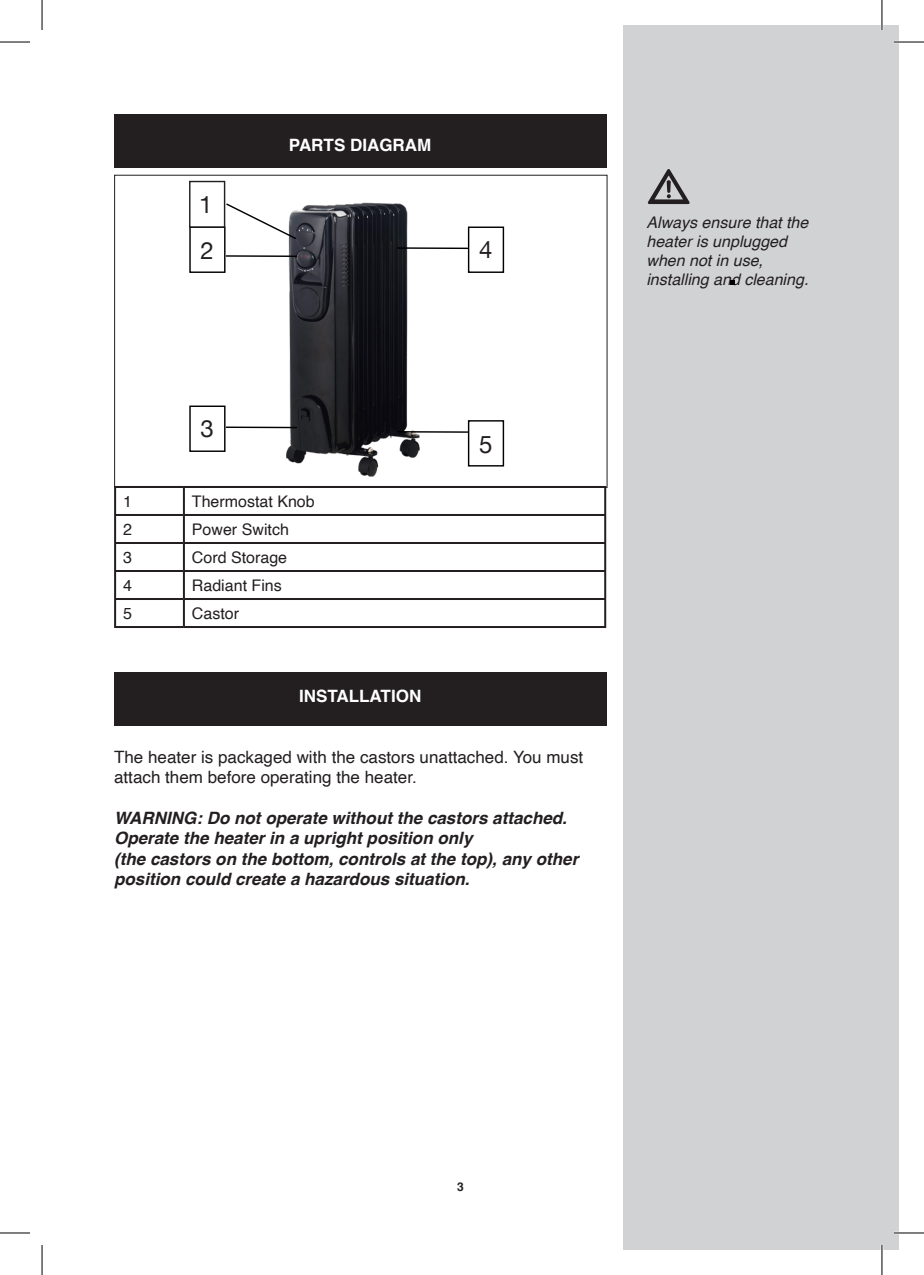
<style>
.page{position:relative;width:924px;height:1275px;background:#fff}
.page>*{position:absolute;margin:0;border:0;box-sizing:border-box;transform-origin:0 0}
.t1{font:24px "Helvetica Neue";color:#231f20}
.t2{font:italic 700 17px/20.4px "Helvetica";color:#231f20}
.t3{font:17px/20.4px "Helvetica";color:#231f20}
.t4{font:700 17px "Helvetica";color:#fff}
.t5{font:italic 16px/19.2px "Helvetica";color:#231f20}
.t6{font:16px "Helvetica";color:#231f20}
.t7{font:700 12px "Helvetica";color:#231f20}
</style>
<div class="page">
<div style="left:114px;top:114px;width:492px;height:54px;background:#231f20"></div>
<div style="left:114px;top:672px;width:492px;height:53px;background:#231f20"></div>
<hr style="left:114px;top:488px;width:2px;height:26px;background:#231f20">
<hr style="left:183px;top:488px;width:2px;height:26px;background:#231f20">
<hr style="left:604px;top:488px;width:2px;height:26px;background:#231f20">
<hr style="left:114px;top:514px;width:70px;height:2px;background:#231f20">
<hr style="left:114px;top:516px;width:2px;height:26px;background:#231f20">
<hr style="left:184px;top:514px;width:422px;height:2px;background:#231f20">
<hr style="left:183px;top:516px;width:2px;height:26px;background:#231f20">
<hr style="left:604px;top:516px;width:2px;height:26px;background:#231f20">
<hr style="left:114px;top:542px;width:70px;height:2px;background:#231f20">
<hr style="left:114px;top:544px;width:2px;height:26px;background:#231f20">
<hr style="left:184px;top:542px;width:422px;height:2px;background:#231f20">
<hr style="left:183px;top:544px;width:2px;height:26px;background:#231f20">
<hr style="left:604px;top:544px;width:2px;height:26px;background:#231f20">
<hr style="left:114px;top:570px;width:70px;height:2px;background:#231f20">
<hr style="left:114px;top:572px;width:2px;height:26px;background:#231f20">
<hr style="left:184px;top:570px;width:422px;height:2px;background:#231f20">
<hr style="left:183px;top:572px;width:2px;height:26px;background:#231f20">
<hr style="left:604px;top:572px;width:2px;height:26px;background:#231f20">
<hr style="left:114px;top:598px;width:70px;height:2px;background:#231f20">
<hr style="left:114px;top:600px;width:2px;height:26px;background:#231f20">
<hr style="left:184px;top:598px;width:422px;height:2px;background:#231f20">
<hr style="left:183px;top:600px;width:2px;height:26px;background:#231f20">
<hr style="left:604px;top:600px;width:2px;height:26px;background:#231f20">
<hr style="left:114px;top:626px;width:70px;height:2px;background:#231f20">
<hr style="left:184px;top:626px;width:422px;height:2px;background:#231f20">
<div style="left:623px;top:25px;width:275px;height:1225px;background:#d1d2d4"></div>
<svg style="left:647px;top:169px;width:42px;height:35px"></svg>
<div style="left:114px;top:175px;width:493px;height:313px;border:1px solid #231f20"></div>
<svg style="left:730px;top:281px;width:3px;height:4px"></svg>
<div style="left:189px;top:405px;width:36px;height:47px;border:1px solid #000"></div>
<div style="left:189px;top:226px;width:36px;height:47px;border:1px solid #000"></div>
<div style="left:189px;top:181px;width:36px;height:47px;border:1px solid #231f20"></div>
<div style="left:467px;top:226px;width:37px;height:47px;border:1px solid #000"></div>
<div style="left:467px;top:420px;width:37px;height:46px;border:1px solid #000"></div>
<img style="left:273px;top:202px;width:147px;height:275px">
<svg style="left:225px;top:202px;width:72px;height:38px"></svg>
<hr style="left:226px;top:255px;width:70px;height:2px;background:#000">
<hr style="left:226px;top:426px;width:70px;height:2px;background:#000">
<hr style="left:397px;top:247px;width:70px;height:2px;background:#000">
<hr style="left:397px;top:431px;width:70px;height:2px;background:#000">
<hr style="left:893px;top:41px;width:30px;height:2px;background:#fff">
<hr style="left:893px;top:1231px;width:30px;height:3px;background:#fff">
<hr style="left:880px;top:0;width:2px;height:30px;background:#fff">
<hr style="left:880px;top:1245px;width:2px;height:30px;background:#fff">
<hr style="left:0;top:42px;width:30px;height:1px;background:#000">
<hr style="left:893px;top:42px;width:30px;height:1px;background:#000">
<hr style="left:0;top:1232px;width:30px;height:1px;background:#000">
<hr style="left:893px;top:1232px;width:30px;height:1px;background:#000">
<hr style="left:42px;top:0;width:1px;height:30px;background:#000">
<hr style="left:42px;top:1245px;width:1px;height:30px;background:#000">
<hr style="left:881px;top:0;width:1px;height:30px;background:#000">
<hr style="left:881px;top:1245px;width:1px;height:30px;background:#000">
<p class="t1" style="left:199px;top:187px;width:15px">1</p>
<p class="t1" style="left:200px;top:233px;width:15px">2</p>
<p class="t4" style="left:289px;top:132px;width:144px">PARTS DIAGRAM</p>
<p class="t1" style="left:479px;top:232px;width:15px">4</p>
<p class="t1" style="left:200px;top:411px;width:15px">3</p>
<p class="t6" style="left:123px;top:489px;width:10px">1</p>
<p class="t6" style="left:192px;top:489px;width:124px">Thermostat Knob</p>
<p class="t6" style="left:123px;top:517px;width:10px">2</p>
<p class="t6" style="left:192px;top:517px;width:98px">Power Switch</p>
<p class="t6" style="left:123px;top:545px;width:10px">3</p>
<p class="t6" style="left:192px;top:545px;width:97px">Cord Storage</p>
<p class="t6" style="left:123px;top:573px;width:10px">4</p>
<p class="t6" style="left:192px;top:573px;width:91px">Radiant Fins</p>
<p class="t6" style="left:123px;top:601px;width:10px">5</p>
<p class="t6" style="left:192px;top:601px;width:49px">Castor</p>
<p class="t4" style="left:299px;top:682px;width:124px">INSTALLATION</p>
<p class="t1" style="left:479px;top:427px;width:15px">5</p>
<p class="t3" style="left:114px;top:747px;width:470px">The heater is packaged with the castors unattached. You must attach them before operating the heater.</p>
<p class="t2" style="left:114px;top:808px;width:454px">WARNING: Do not operate without the castors attached.<br>Operate the heater in a upright position only</p>
<p class="t2" style="left:114px;top:849px;width:465px">(the castors on the bottom, controls at the top), any other position could create a hazardous situation.</p>
<p class="t5" style="left:646px;top:213px;width:163px">Always ensure that the heater is unplugged when not in use,</p>
<p class="t5" style="left:646px;top:270px;width:163px">installing and cleaning.</p>
<p class="t7" style="left:457px;top:1177px;width:8px">3</p>
</div>
